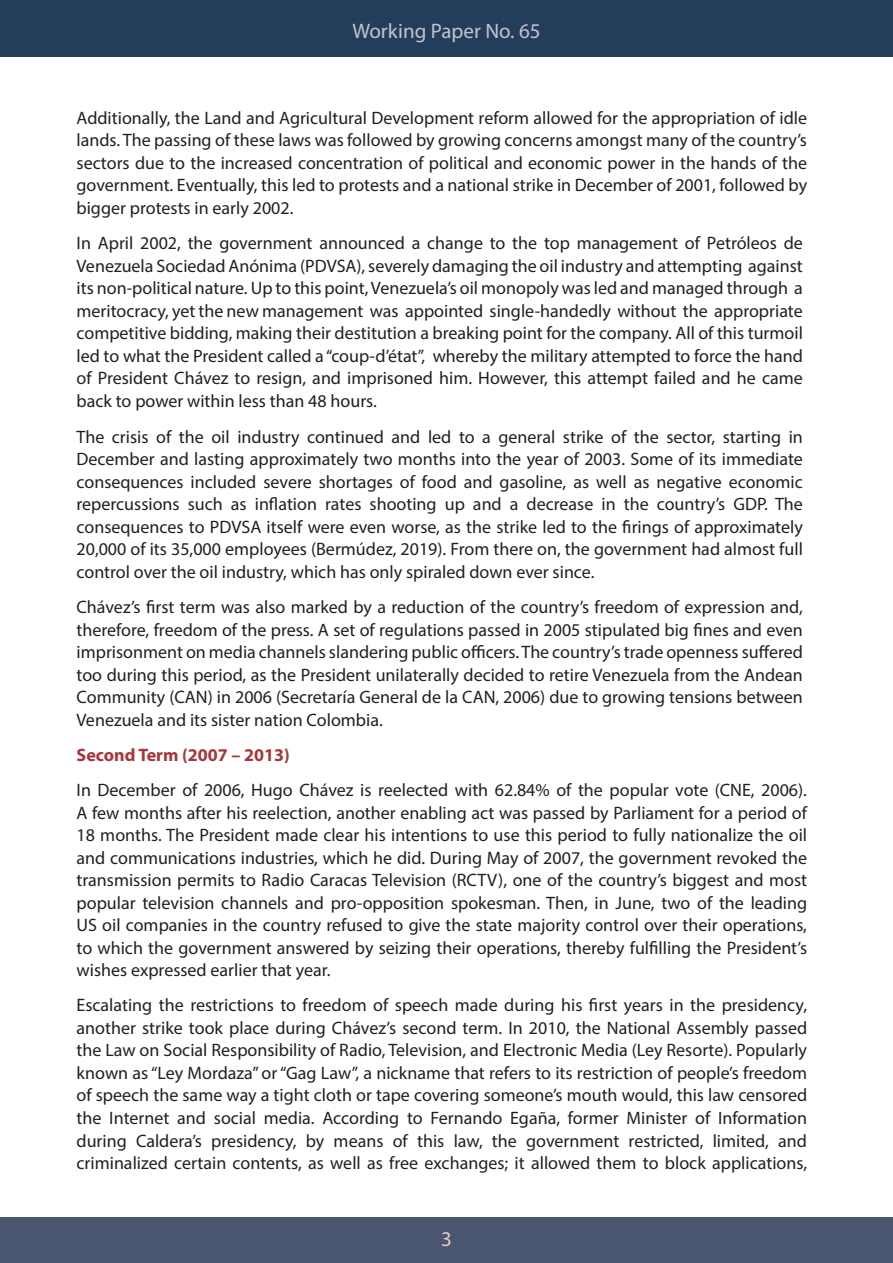
<style>
.page{position:relative;width:893px;height:1263px;background:#fff}
.page>*{position:absolute;margin:0;border:0;box-sizing:border-box;transform-origin:0 0}
.t1{font:21px "Myriad Pro";color:#c1c3d0}
.t2{font:21px "Myriad Pro";color:#e7cbc2}
.t3{font:18px/22.5px "Myriad Pro";color:#231f20;text-align:justify}
.t4{font:700 18px "Myriad Pro";color:#a73638}
</style>
<div class="page">
<div style="left:0;top:0;width:893px;height:56px;background:#243d5b"></div>
<div style="left:0;top:1218px;width:893px;height:45px;background:#4b5671"></div>
<p class="t1" style="left:352px;top:18px;width:190px">Working Paper No. 65</p>
<p class="t3" style="left:77px;top:106px;width:732px">Additionally, the Land and Agricultural Development reform allowed for the appropriation of idle lands. The passing of these laws was followed by growing concerns amongst many of the country’s sectors due to the increased concentration of political and economic power in the hands of the government. Eventually, this led to protests and a national strike in December of 2001, followed by bigger protests in early 2002.</p>
<p class="t3" style="left:77px;top:232px;width:728px">In April 2002, the government announced a change to the top management of Petróleos de Venezuela Sociedad Anónima (PDVSA), severely damaging the oil industry and attempting against its non-political nature. Up to this point, Venezuela’s oil monopoly was led and managed through a meritocracy, yet the new management was appointed single-handedly without the appropriate competitive bidding, making their destitution a breaking point for the company. All of this turmoil led to what the President called a “coup-d’état”, whereby the military attempted to force the hand of President Chávez to resign, and imprisoned him. However, this attempt failed and he came back to power within less than 48 hours.</p>
<p class="t3" style="left:77px;top:425px;width:728px">The crisis of the oil industry continued and led to a general strike of the sector, starting in December and lasting approximately two months into the year of 2003. Some of its immediate consequences included severe shortages of food and gasoline, as well as negative economic repercussions such as inflation rates shooting up and a decrease in the country’s GDP. The consequences to PDVSA itself were even worse, as the strike led to the firings of approximately 20,000 of its 35,000 employees (Bermúdez, 2019). From there on, the government had almost full control over the oil industry, which has only spiraled down ever since.</p>
<p class="t3" style="left:77px;top:596px;width:728px">Chávez’s first term was also marked by a reduction of the country’s freedom of expression and, therefore, freedom of the press. A set of regulations passed in 2005 stipulated big fines and even imprisonment on media channels slandering public officers. The country’s trade openness suffered too during this period, as the President unilaterally decided to retire Venezuela from the Andean Community (CAN) in 2006 (Secretaría General de la CAN, 2006) due to growing tensions between Venezuela and its sister nation Colombia.</p>
<p class="t4" style="left:77px;top:743px;width:215px">Second Term (2007 – 2013)</p>
<p class="t3" style="left:77px;top:779px;width:732px">In December of 2006, Hugo Chávez is reelected with 62.84% of the popular vote (CNE, 2006).<br>A few months after his reelection, another enabling act was passed by Parliament for a period of 18 months. The President made clear his intentions to use this period to fully nationalize the oil and communications industries, which he did. During May of 2007, the government revoked the transmission permits to Radio Caracas Television (RCTV), one of the country’s biggest and most popular television channels and pro-opposition spokesman. Then, in June, two of the leading US oil companies in the country refused to give the state majority control over their operations, to which the government answered by seizing their operations, thereby fulfilling the President’s wishes expressed earlier that year.</p>
<p class="t3" style="left:77px;top:994px;width:732px">Escalating the restrictions to freedom of speech made during his first years in the presidency, another strike took place during Chávez’s second term. In 2010, the National Assembly passed the Law on Social Responsibility of Radio, Television, and Electronic Media (Ley Resorte). Popularly known as “Ley Mordaza” or “Gag Law”, a nickname that refers to its restriction of people’s freedom of speech the same way a tight cloth or tape covering someone’s mouth would, this law censored the Internet and social media. According to Fernando Egaña, former Minister of Information during Caldera’s presidency, by means of this law, the government restricted, limited, and criminalized certain contents, as well as free exchanges; it allowed them to block applications,</p>
<p class="t2" style="left:441px;top:1225px;width:12px">3</p>
</div>
